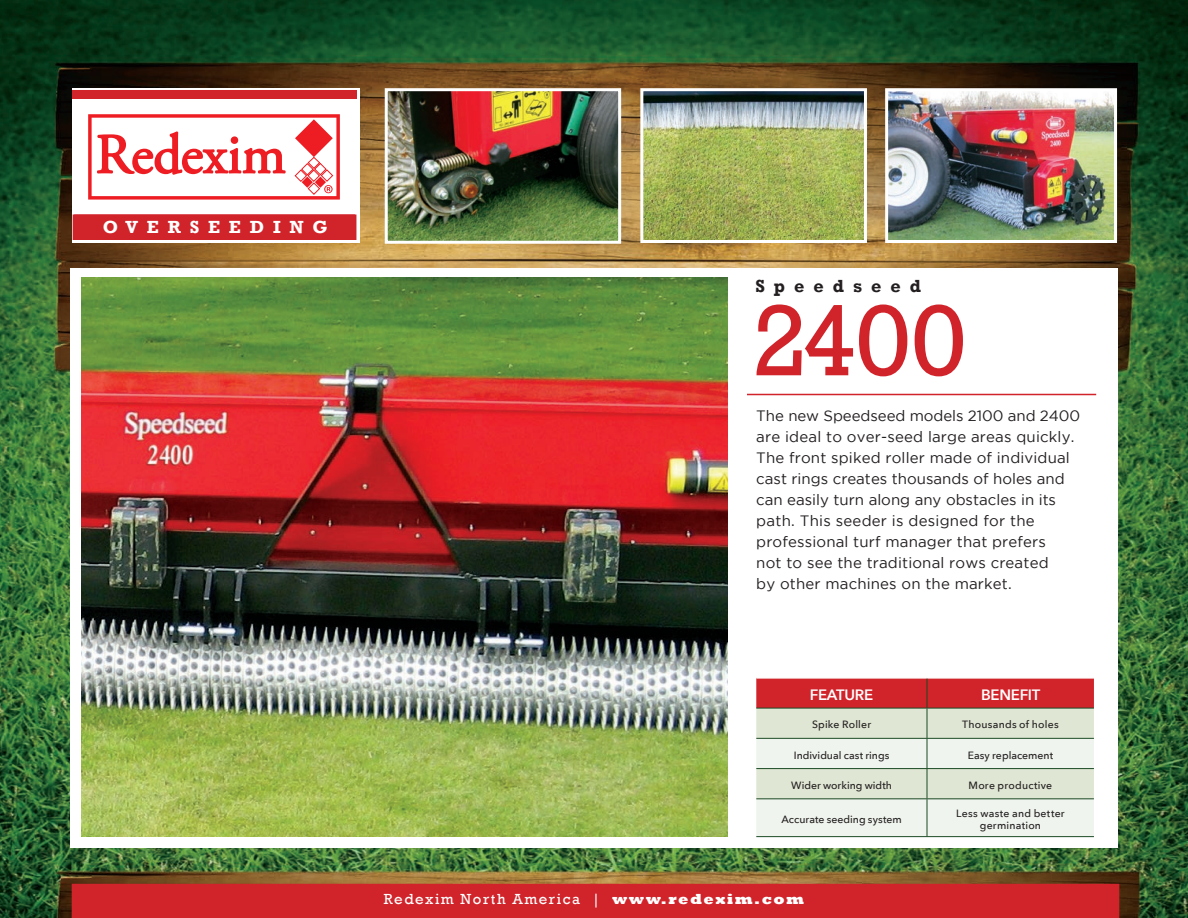
<style>
.page{position:relative;width:1188px;height:918px;background:#fff}
.page>*{position:absolute;margin:0;border:0;box-sizing:border-box;transform-origin:0 0}
.t1{font:102.6px "Rockwell";color:#d1232a}
.t2{font:700 18px "Rockwell";letter-spacing:.49em;color:#fff}
.t3{font:700 18px "Rockwell";letter-spacing:.5em;color:#231f20}
.t4{font:15px/21px "Gotham";letter-spacing:.01em;color:#231f20}
.t5{font:15px "Rockwell";letter-spacing:.1em;color:#fff}
.t6{font:600 15px "Avenir Next";letter-spacing:-.02em;color:#fff}
.t7{font:500 10.5px/12px "Avenir Next";letter-spacing:.015em;color:#231f20;text-align:center}
.s1{font-weight:800}
</style>
<div class="page">
<img style="left:0;top:0;width:1188px;height:918px">
<div style="left:72px;top:884px;width:1047px;height:34px;background:#d1232a"></div>
<div style="left:72px;top:88px;width:288px;height:155px;background:#fff"></div>
<svg style="left:88px;top:114px;width:252px;height:86px"></svg>
<div style="left:70px;top:268px;width:1048px;height:580px;background:#fff"></div>
<img style="left:389px;top:92px;width:228px;height:148px">
<div style="left:385px;top:88px;width:236px;height:156px;border:3px solid #fff"></div>
<img style="left:644px;top:92px;width:219px;height:147px">
<div style="left:640px;top:88px;width:227px;height:155px;border:3px solid #fff"></div>
<img style="left:81px;top:277px;width:646px;height:560px">
<img style="left:889px;top:92px;width:224px;height:147px">
<div style="left:885px;top:88px;width:232px;height:155px;border:3px solid #fff"></div>
<svg style="left:756px;top:678px;width:338px;height:158px;background:#dfc5bc"></svg>
<hr style="left:756px;top:798px;width:171px;height:1px;background:#1b4a24">
<hr style="left:927px;top:798px;width:167px;height:1px;background:#1b4a24">
<hr style="left:927px;top:799px;width:1px;height:37px;background:#1b4a24">
<hr style="left:756px;top:836px;width:171px;height:1px;background:#1b4a24">
<hr style="left:927px;top:836px;width:167px;height:1px;background:#1b4a24">
<div style="left:73px;top:214px;width:282px;height:26px;background:#d1232a;border:2px solid #d1232a"></div>
<div style="left:72px;top:90px;width:283px;height:9px;background:#d1232a"></div>
<hr style="left:747px;top:394px;width:349px;height:1px;background:#d1232a">
<p class="t2" style="left:103px;top:216px;width:227px">OVERSEEDING</p>
<p class="t3" style="left:755px;top:275px;width:167px">Speedseed</p>
<p class="t1" style="left:752px;top:282px;width:216px">2400</p>
<p class="t4" style="left:756px;top:405px;width:325px">The new Speedseed models 2100 and 2400 are ideal to over-seed large areas quickly.<br>The front spiked roller made of individual cast rings creates thousands of holes and can easily turn along any obstacles in its path. This seeder is designed for the professional turf manager that prefers<br>not to see the traditional rows created<br>by other machines on the market.</p>
<p class="t6" style="left:810px;top:686px;width:65px">FEATURE</p>
<p class="t6" style="left:981px;top:686px;width:61px">BENEFIT</p>
<p class="t7" style="left:812px;top:719px;width:61px">Spike Roller</p>
<p class="t7" style="left:962px;top:719px;width:98px">Thousands of holes</p>
<p class="t7" style="left:794px;top:749px;width:97px">Individual cast rings</p>
<p class="t7" style="left:968px;top:749px;width:87px">Easy replacement</p>
<p class="t7" style="left:791px;top:779px;width:102px">Wider working width</p>
<p class="t7" style="left:969px;top:779px;width:85px">More productive</p>
<p class="t7" style="left:781px;top:813px;width:122px">Accurate seeding system</p>
<p class="t7" style="left:956px;top:807px;width:110px">Less waste and better germination</p>
<p class="t5" style="left:384px;top:891px;width:422px">Redexim North America | <span class="s1">www.redexim.com</span></p>
</div>
